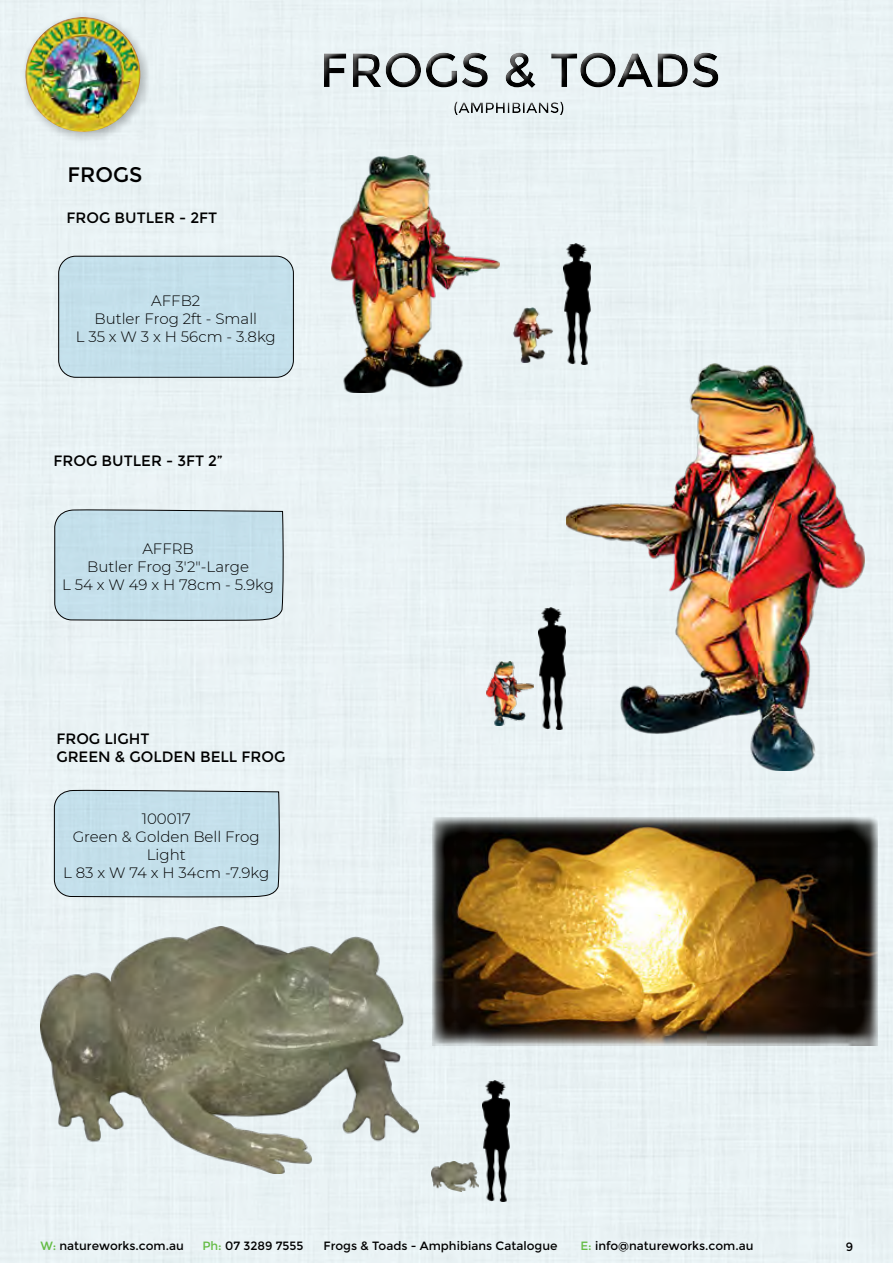
<style>
.page{position:relative;width:893px;height:1263px;background:#e9f2f4}
.page>*{position:absolute;margin:0;border:0;box-sizing:border-box;transform-origin:0 0}
.t1{font:21px "Montserrat";color:#000}
.t2{font:300 15px/18px "Montserrat";color:#000;text-align:center}
.t3{font:15px/18px "Montserrat";color:#000}
.t4{font:12px "Montserrat";color:#000}
.s1{color:#65bc46}
</style>
<div class="page">
<div style="left:20px;top:12px;width:132px;height:131px;background:#000;opacity:.3"></div>
<img style="left:26px;top:17px;width:114px;height:115px;border-radius:57px">
<div style="left:313px;top:42px;width:412px;height:52px;background:#eaf3f5"></div>
<div style="left:315px;top:48px;width:414px;height:50px;background:#000;opacity:.75"></div>
<div style="left:443px;top:91px;width:128px;height:28px;background:#ebf3f6"></div>
<div style="left:447px;top:96px;width:127px;height:23px;background:#000;opacity:.75"></div>
<img style="left:432px;top:818px;width:446px;height:227px">
<img style="left:40px;top:926px;width:378px;height:247px">
<img style="left:566px;top:363px;width:299px;height:408px">
<img style="left:331px;top:155px;width:168px;height:237px">
<img style="left:538px;top:608px;width:27px;height:121px">
<img style="left:486px;top:662px;width:47px;height:64px">
<img style="left:563px;top:243px;width:27px;height:122px">
<img style="left:505px;top:307px;width:55px;height:55px">
<div style="left:59px;top:256px;width:234px;height:121px;background:#bde0f0;border-radius:17px"></div>
<div style="left:58px;top:256px;width:236px;height:122px;border:1px solid #000;border-radius:17px"></div>
<svg style="left:54px;top:509px;width:230px;height:113px;background:#bfdae4"></svg>
<div style="left:54px;top:789px;width:226px;height:109px;background:#c4dfea"></div>
<img style="left:482px;top:1080px;width:27px;height:122px">
<img style="left:431px;top:1161px;width:47px;height:31px">
<h1 class="t1" style="left:68px;top:163px;width:76px">FROGS</h1>
<p class="t3" style="left:67px;top:209px;width:152px">FROG BUTLER - 2FT</p>
<p class="t2" style="left:76px;top:291px;width:201px">AFFB2<br>Butler Frog 2ft - Small<br>L 35 x W 3 x H 56cm - 3.8kg</p>
<p class="t3" style="left:54px;top:452px;width:171px">FROG BUTLER - 3FT 2”</p>
<p class="t2" style="left:62px;top:540px;width:213px">AFFRB<br>Butler Frog 3'2"-Large<br>L 54 x W 49 x H 78cm - 5.9kg</p>
<p class="t3" style="left:56px;top:729px;width:231px">FROG LIGHT<br>GREEN &amp; GOLDEN BELL FROG</p>
<p class="t2" style="left:63px;top:809px;width:208px">100017<br>Green &amp; Golden Bell Frog<br>Light<br>L 83 x W 74 x H 34cm -7.9kg</p>
<p class="t4" style="left:40px;top:1239px;width:145px"><span class="s1">W:</span> natureworks.com.au</p>
<p class="t4" style="left:202px;top:1239px;width:103px"><span class="s1">Ph:</span> 07 3289 7555</p>
<p class="t4" style="left:323px;top:1239px;width:235px">Frogs &amp; Toads - Amphibians Catalogue</p>
<p class="t4" style="left:580px;top:1239px;width:175px"><span class="s1">E:</span> info@natureworks.com.au</p>
<p class="t4" style="left:846px;top:1239px;width:9px">9</p>
</div>
